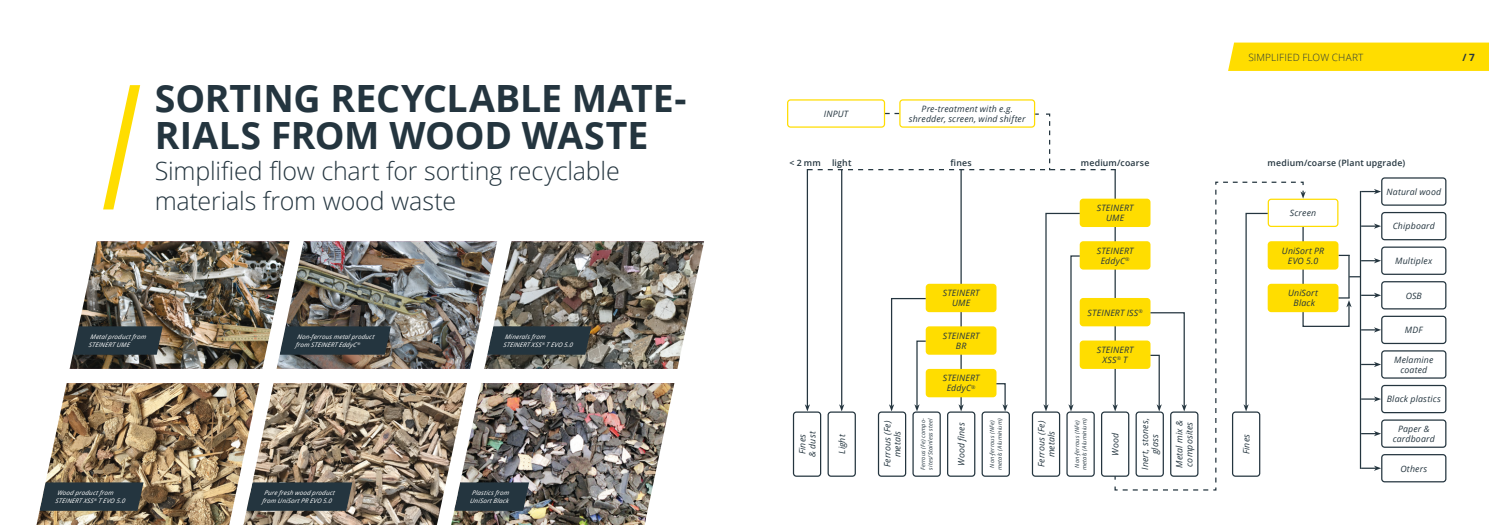
<style>
.page{position:relative;width:1489px;height:525px;background:#fff}
.page>*{position:absolute;margin:0;border:0;box-sizing:border-box;transform-origin:0 0}
.t1{font:700 37.5px/37.5px "Open Sans";letter-spacing:-.005em;color:#24353f}
.t2{font:300 25px/30px "Open Sans";letter-spacing:-.005em;color:#24353f}
.t3{font:300 10px "Open Sans";letter-spacing:.015em;color:#24353f}
.t4{font:700 10px "Open Sans";color:#24353f}
.t5{font:italic 8.75px/10px "Open Sans";letter-spacing:.02em;color:#24353f;text-align:center}
.t6{font:600 8.75px "Open Sans";letter-spacing:.02em;color:#24353f}
.t7{font:italic 6.25px/8.8px "Open Sans";letter-spacing:.025em;color:#fff}
.t8{font:italic 5.75px/7.5px "Open Sans";letter-spacing:.025em;color:#24353f;text-align:center}
</style>
<div class="page">
<img style="left:36px;top:241px;width:669px;height:283px">
<div style="left:787px;top:99px;width:98px;height:29px;border:1px solid #fd0;border-radius:3px"></div>
<div style="left:899px;top:99px;width:136px;height:29px;border:1px solid #fd0;border-radius:3px"></div>
<div style="left:792px;top:411px;width:29px;height:65px;border:1px solid #24353f;border-radius:3px"></div>
<div style="left:877px;top:411px;width:29px;height:65px;border:1px solid #24353f;border-radius:3px"></div>
<div style="left:1031px;top:411px;width:29px;height:65px;border:1px solid #24353f;border-radius:3px"></div>
<div style="left:827px;top:411px;width:28px;height:65px;border:1px solid #24353f;border-radius:3px"></div>
<div style="left:912px;top:411px;width:28px;height:65px;border:1px solid #24353f;border-radius:3px"></div>
<div style="left:1066px;top:411px;width:28px;height:65px;border:1px solid #24353f;border-radius:3px"></div>
<div style="left:947px;top:411px;width:28px;height:65px;border:1px solid #24353f;border-radius:3px"></div>
<div style="left:1100px;top:411px;width:29px;height:65px;border:1px solid #24353f;border-radius:3px"></div>
<div style="left:981px;top:411px;width:28px;height:65px;border:1px solid #24353f;border-radius:3px"></div>
<div style="left:1267px;top:198px;width:71px;height:29px;border:1px solid #fd0;border-radius:3px"></div>
<hr style="left:806px;top:169px;width:2px;height:237px;background:#24353f">
<svg style="left:804px;top:404px;width:6px;height:7px"></svg>
<hr style="left:841px;top:169px;width:1px;height:237px;background:#24353f">
<svg style="left:839px;top:404px;width:5px;height:7px"></svg>
<hr style="left:960px;top:169px;width:1px;height:237px;background:#24353f">
<svg style="left:958px;top:404px;width:5px;height:7px"></svg>
<hr style="left:1114px;top:169px;width:1px;height:237px;background:#24353f">
<svg style="left:807px;top:113px;width:308px;height:58px"></svg>
<div style="left:925px;top:369px;width:71px;height:28px;background:#fd0;border-radius:4px"></div>
<div style="left:925px;top:326px;width:71px;height:28px;background:#fd0;border-radius:4px"></div>
<div style="left:925px;top:283px;width:71px;height:29px;background:#fd0;border-radius:4px"></div>
<svg style="left:995px;top:382px;width:12px;height:29px"></svg>
<svg style="left:889px;top:297px;width:37px;height:114px"></svg>
<div style="left:1079px;top:340px;width:71px;height:29px;background:#fd0;border-radius:4px"></div>
<div style="left:1079px;top:298px;width:71px;height:28px;background:#fd0;border-radius:4px"></div>
<div style="left:1079px;top:241px;width:71px;height:28px;background:#fd0;border-radius:4px"></div>
<div style="left:1079px;top:198px;width:71px;height:29px;background:#fd0;border-radius:4px"></div>
<svg style="left:1043px;top:212px;width:37px;height:199px"></svg>
<svg style="left:1113px;top:181px;width:191px;height:310px"></svg>
<svg style="left:1300px;top:191px;width:5px;height:7px"></svg>
<div style="left:1380px;top:177px;width:66px;height:29px;border:1px solid #24353f;border-radius:3px"></div>
<div style="left:1380px;top:212px;width:66px;height:28px;border:1px solid #24353f;border-radius:3px"></div>
<div style="left:1380px;top:246px;width:66px;height:29px;border:1px solid #24353f;border-radius:3px"></div>
<div style="left:1380px;top:281px;width:66px;height:28px;border:1px solid #24353f;border-radius:3px"></div>
<div style="left:1380px;top:350px;width:66px;height:28px;border:1px solid #24353f;border-radius:3px"></div>
<div style="left:1380px;top:419px;width:66px;height:28px;border:1px solid #24353f;border-radius:3px"></div>
<div style="left:1380px;top:315px;width:66px;height:29px;border:1px solid #24353f;border-radius:3px"></div>
<div style="left:1380px;top:384px;width:66px;height:29px;border:1px solid #24353f;border-radius:3px"></div>
<div style="left:1380px;top:454px;width:66px;height:28px;border:1px solid #24353f;border-radius:3px"></div>
<svg style="left:1360px;top:465px;width:20px;height:5px"></svg>
<svg style="left:1360px;top:431px;width:20px;height:5px"></svg>
<svg style="left:1360px;top:396px;width:20px;height:5px"></svg>
<svg style="left:1360px;top:361px;width:20px;height:6px"></svg>
<svg style="left:1360px;top:189px;width:20px;height:5px"></svg>
<hr style="left:1359px;top:191px;width:1px;height:277px;background:#24353f">
<div style="left:1267px;top:283px;width:71px;height:29px;background:#fd0;border-radius:4px"></div>
<div style="left:1267px;top:241px;width:71px;height:28px;background:#fd0;border-radius:4px"></div>
<svg style="left:1301px;top:223px;width:79px;height:109px"></svg>
<svg style="left:103px;top:85px;width:37px;height:124px"></svg>
<div style="left:1228px;top:43px;width:260px;height:28px;background:#fd0"></div>
<h1 class="t1" style="left:155px;top:79px;width:533px">SORTING RECYCLABLE MATE-<br>RIALS FROM WOOD WASTE</h1>
<h2 class="t2" style="left:155px;top:155px;width:466px">Simplified flow chart for sorting recyclable materials from wood waste</h2>
<p class="t7" style="left:88px;top:331px;width:61px">Metalproductfrom<br>STEINERT UME</p>
<p class="t7" style="left:295px;top:331px;width:82px">Non-ferrousmetalproduct from STEINERT Eddy C<sup>®</sup></p>
<p class="t7" style="left:503px;top:331px;width:73px">Mineralsfrom<br>STEINERT XSS<sup>®</sup>T EVO 5.0</p>
<p class="t7" style="left:55px;top:487px;width:73px">Wood productfrom<br>STEINERT XSS<sup>®</sup>T EVO 5.0</p>
<p class="t7" style="left:262px;top:487px;width:76px">Purefresh wood p roduct from UniSortPR EVO 5.0</p>
<p class="t7" style="left:470px;top:487px;width:42px">Plasticsfrom<br>UniSortBlack</p>
<p class="t5" style="left:823px;top:108px;width:26px">INPUT</p>
<p class="t5" style="left:908px;top:103px;width:118px">Pre-treatment with e.g. shredder, screen, wind shifter</p>
<p class="t3" style="left:1248px;top:50px;width:117px">SIMPLIFIED FLOW CHART</p>
<p class="t4" style="left:1462px;top:50px;width:14px">/ 7</p>
<p class="t6" style="left:789px;top:157px;width:33px">&lt; 2 mm</p>
<p class="t6" style="left:832px;top:156px;width:21px">light</p>
<p class="t6" style="left:950px;top:156px;width:23px">fines</p>
<p class="t6" style="left:1080px;top:156px;width:70px">medium/coarse</p>
<p class="t6" style="left:1267px;top:156px;width:139px">medium/coarse (Plant upgrade)</p>
<p class="t5" style="left:1096px;top:203px;width:38px">STEINERT<br>UME</p>
<p class="t5" style="left:942px;top:288px;width:38px">STEINERT<br>UME</p>
<p class="t5" style="left:942px;top:330px;width:38px">STEINERT<br>BR</p>
<p class="t5" style="left:942px;top:373px;width:38px">STEINERT<br>EddyC<sup>®</sup></p>
<p class="t5" style="left:1096px;top:245px;width:38px">STEINERT<br>EddyC<sup>®</sup></p>
<p class="t5" style="left:1087px;top:307px;width:56px">STEINERT ISS<sup>®</sup></p>
<p class="t5" style="left:1096px;top:344px;width:38px">STEINERT<br>XSS<sup>®</sup> T</p>
<p class="t8" style="left:919px;top:470px;width:53px;text-align:left;rotate:-90deg">Ferrous (Fe) compo&shy;sites/Stainless steel</p>
<p class="t8" style="left:1072px;top:469px;width:53px;rotate:-90deg">Non-ferrous (NFe) metals (Aluminium)</p>
<p class="t8" style="left:988px;top:469px;width:53px;rotate:-90deg">Non-ferrous (NFe) metals (Aluminium)</p>
<p class="t5" style="left:1139px;top:470px;width:54px;rotate:-90deg">Inert, stones, glass</p>
<p class="t5" style="left:1174px;top:467px;width:49px;text-align:left;rotate:-90deg">Metal mix &amp; composites</p>
<p class="t5" style="left:797px;top:456px;width:27px;rotate:-90deg">Fines &amp; dust</p>
<p class="t5" style="left:882px;top:467px;width:48px;rotate:-90deg">Ferrous (Fe) metals</p>
<p class="t5" style="left:1035px;top:467px;width:48px;rotate:-90deg">Ferrous (Fe) metals</p>
<p class="t5" style="left:956px;top:466px;width:45px;rotate:-90deg">Wood fines</p>
<p class="t5" style="left:1109px;top:455px;width:24px;rotate:-90deg">Wood</p>
<p class="t5" style="left:836px;top:453px;width:21px;rotate:-90deg">Light</p>
<p class="t5" style="left:1240px;top:454px;width:22px;rotate:-90deg">Fines</p>
<p class="t5" style="left:1289px;top:208px;width:28px">Screen</p>
<p class="t5" style="left:1281px;top:245px;width:44px">UniSort PR<br>EVO 5.0</p>
<p class="t5" style="left:1287px;top:288px;width:32px">UniSort<br>Black</p>
<p class="t5" style="left:1386px;top:186px;width:56px">Natural wood</p>
<p class="t5" style="left:1392px;top:221px;width:44px">Chipboard</p>
<p class="t5" style="left:1395px;top:255px;width:39px">Multiplex</p>
<p class="t5" style="left:1405px;top:290px;width:18px">OSB</p>
<p class="t5" style="left:1404px;top:324px;width:19px">MDF</p>
<p class="t5" style="left:1393px;top:354px;width:41px">Melamine coated</p>
<p class="t5" style="left:1386px;top:394px;width:55px">Black plastics</p>
<p class="t5" style="left:1392px;top:423px;width:44px">Paper &amp; cardboard</p>
<p class="t5" style="left:1400px;top:463px;width:28px">Others</p>
</div>
